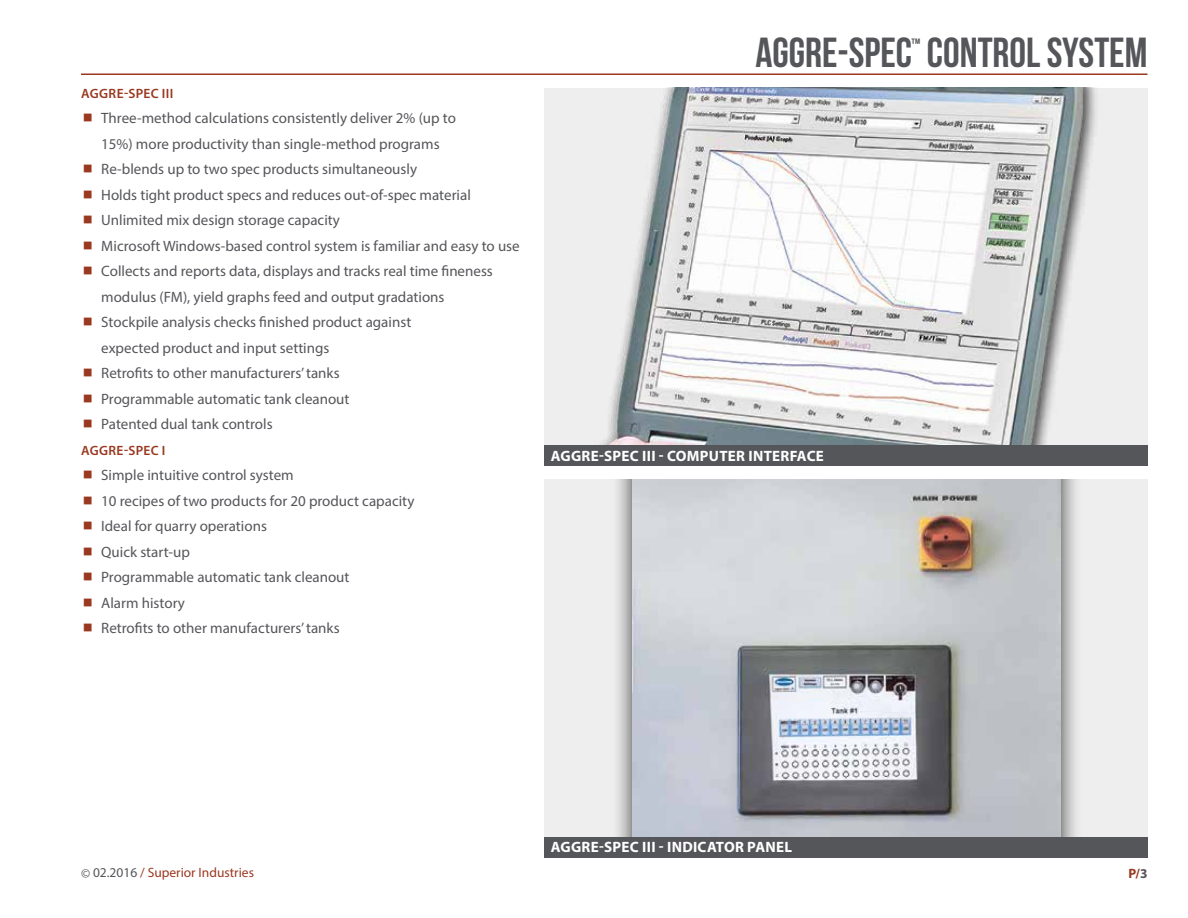
<style>
.page{position:relative;width:1188px;height:918px;background:#fff}
.page>*{position:absolute;margin:0;border:0;box-sizing:border-box;transform-origin:0 0}
.t1{font:42px "Bebas Neue";color:#55565a}
.t2{font:15px/25.5px "Myriad Pro";color:#55565a}
.t3{font:700 15px "Myriad Pro";letter-spacing:.02em;color:#fff}
.t4{font:15px "Bebas Neue";color:#55565a}
.t5{font:13.5px "Myriad Pro";color:#9a3820}
.t6{font:600 13.5px "Myriad Pro";letter-spacing:.025em;color:#9a3820}
.t7{font:700 13.5px "Myriad Pro";color:#9a3820}
.s1{color:#55565a}
</style>
<div class="page">
<img style="left:544px;top:88px;width:604px;height:378px">
<div style="left:544px;top:479px;width:604px;height:378px;background:#eee"></div>
<div style="left:612px;top:479px;width:469px;height:378px;background:#000;opacity:.75"></div>
<img style="left:632px;top:479px;width:429px;height:358px">
<div style="left:544px;top:446px;width:603px;height:20px;background:#55565a"></div>
<div style="left:544px;top:837px;width:603px;height:20px;background:#55565a"></div>
<hr style="left:81px;top:74px;width:1067px;height:1px;background:#9a3820">
<p class="t6" style="left:81px;top:85px;width:94px">AGGRE-SPEC III</p>
<p class="t2" style="left:101px;top:105px;width:420px">Three-method calculations consistently deliver 2% (up to<br>15%) more productivity than single-method programs<br>Re-blends up to two spec products simultaneously<br>Holds tight product specs and reduces out-of-spec material Unlimited mix design storage capacity<br>Microsoft Windows-based control system is familiar and easy to use Collects and reports data, displays and tracks real time fineness modulus (FM), yield graphs feed and output gradations<br>Stockpile analysis checks finished product against<br>expected product and input settings<br>Retrofits to other manufacturers’ tanks<br>Programmable automatic tank cleanout<br>Patented dual tank controls</p>
<p class="t6" style="left:81px;top:442px;width:86px">AGGRE-SPEC I</p>
<p class="t2" style="left:101px;top:462px;width:315px">Simple intuitive control system<br>10 recipes of two products for 20 product capacity<br>Ideal for quarry operations<br>Quick start-up<br>Programmable automatic tank cleanout<br>Alarm history<br>Retrofits to other manufacturers’ tanks</p>
<h1 class="t1" style="left:755px;top:30px;width:394px">AGGRE-SPEC CONTROL SYSTEM</h1>
<p class="t4" style="left:912px;top:36px;width:10px">™</p>
<p class="t3" style="left:551px;top:446px;width:275px">AGGRE-SPEC III - COMPUTER INTERFACE</p>
<p class="t3" style="left:551px;top:837px;width:243px">AGGRE-SPEC III - INDICATOR PANEL</p>
<p class="t5" style="left:81px;top:865px;width:175px"><span class="s1">© 02.2016</span> / Superior Industries</p>
<p class="t7" style="left:1128px;top:864px;width:21px">P/<span class="s1">3</span></p>
</div>
